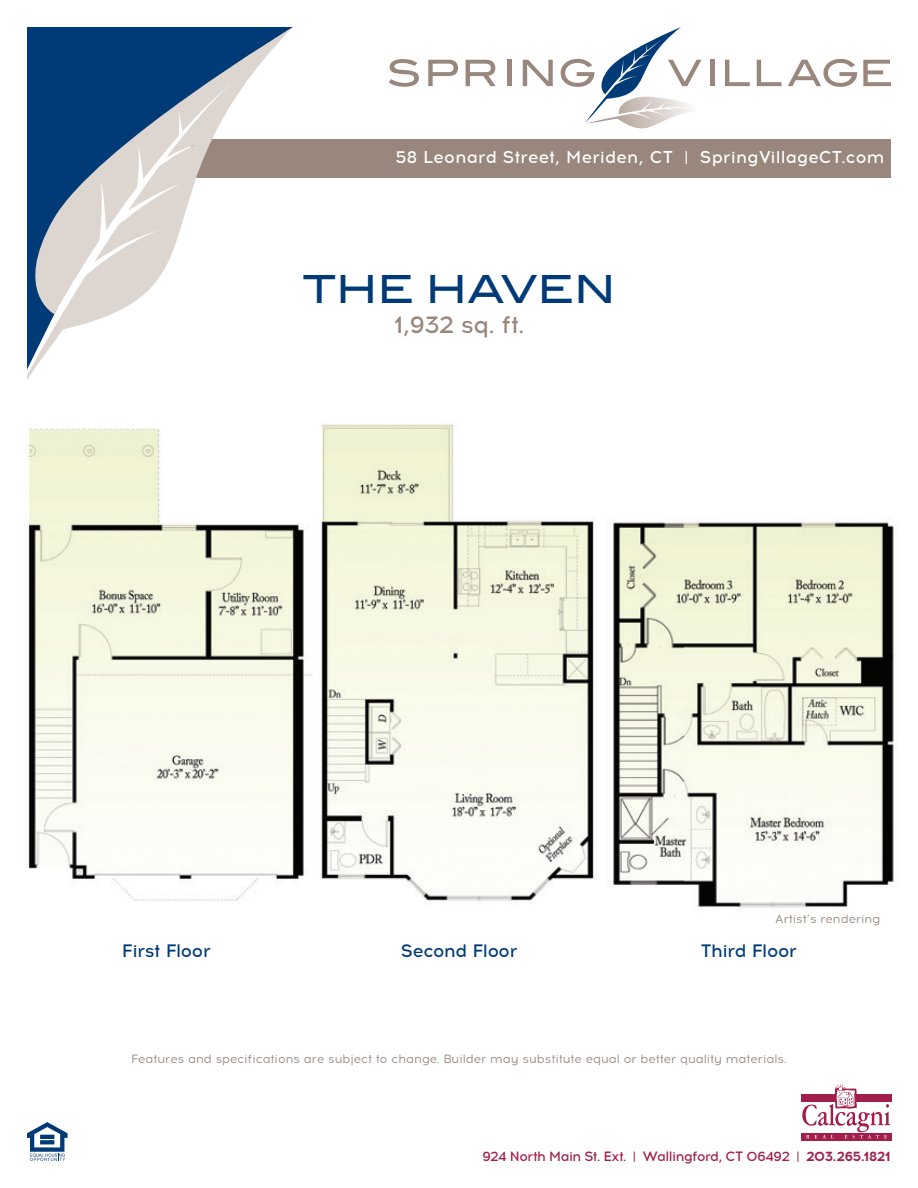
<style>
.page{position:relative;width:918px;height:1188px;background:#fff}
.page>*{position:absolute;margin:0;border:0;box-sizing:border-box;transform-origin:0 0}
.t1{font:500 39px "ITC Blair";color:#013b77}
.t2{font:500 24px "Acrom";letter-spacing:-.03em;color:#99877d}
.t3{font:500 18px "Acrom";letter-spacing:-.02em;color:#013b77}
.t4{font:500 17.1px "Acrom";letter-spacing:.01em;color:#fff}
.t5{font:500 13.5px "Acrom";letter-spacing:-.035em;color:#a21e4b}
.t6{font:12px "Acrom";color:#99877d}
.s1{font-weight:700}
</style>
<div class="page">
<div style="left:191px;top:139px;width:700px;height:39px;background:#99877d"></div>
<svg style="left:27px;top:27px;width:266px;height:353px"></svg>
<svg style="left:801px;top:1133px;width:90px;height:7px"></svg>
<div style="left:801px;top:1095px;width:35px;height:7px;background:#a21e4b"></div>
<div style="left:855px;top:1095px;width:36px;height:7px;background:#a21e4b"></div>
<svg style="left:802px;top:1084px;width:88px;height:54px"></svg>
<svg style="left:389px;top:59px;width:30px;height:28px"></svg>
<svg style="left:428px;top:60px;width:30px;height:26px"></svg>
<svg style="left:466px;top:60px;width:30px;height:26px"></svg>
<hr style="left:507px;top:60px;width:4px;height:26px;background:#99877d">
<svg style="left:523px;top:60px;width:30px;height:26px"></svg>
<svg style="left:725px;top:60px;width:25px;height:26px"></svg>
<svg style="left:757px;top:60px;width:25px;height:26px"></svg>
<svg style="left:788px;top:59px;width:69px;height:28px"></svg>
<svg style="left:863px;top:60px;width:28px;height:26px"></svg>
<svg style="left:561px;top:27px;width:154px;height:102px"></svg>
<svg style="left:27px;top:1122px;width:41px;height:39px"></svg>
<img style="left:27px;top:428px;width:286px;height:473px">
<img style="left:321px;top:424px;width:274px;height:480px">
<img style="left:613px;top:522px;width:285px;height:386px">
<h3 class="t4" style="left:395px;top:145px;width:490px">58 Leonard Street, Meriden, CT | SpringVillageCT.com</h3>
<h1 class="t1" style="left:303px;top:265px;width:314px">THE HAVEN</h1>
<h2 class="t2" style="left:394px;top:309px;width:132px">1,932 sq. ft.</h2>
<p class="t6" style="left:775px;top:911px;width:107px">Artist’s rendering</p>
<h3 class="t3" style="left:122px;top:939px;width:90px">First Floor</h3>
<h3 class="t3" style="left:401px;top:939px;width:118px">Second Floor</h3>
<h3 class="t3" style="left:701px;top:939px;width:98px">Third Floor</h3>
<p class="t6" style="left:131px;top:1051px;width:657px">Features and specifications are subject to change. Builder may substitute equal or better quality materials.</p>
<p class="t5" style="left:482px;top:1147px;width:410px">924 North Main St. Ext. | Wallingford, CT 06492 | <span class="s1">203.265.1821</span></p>
</div>
